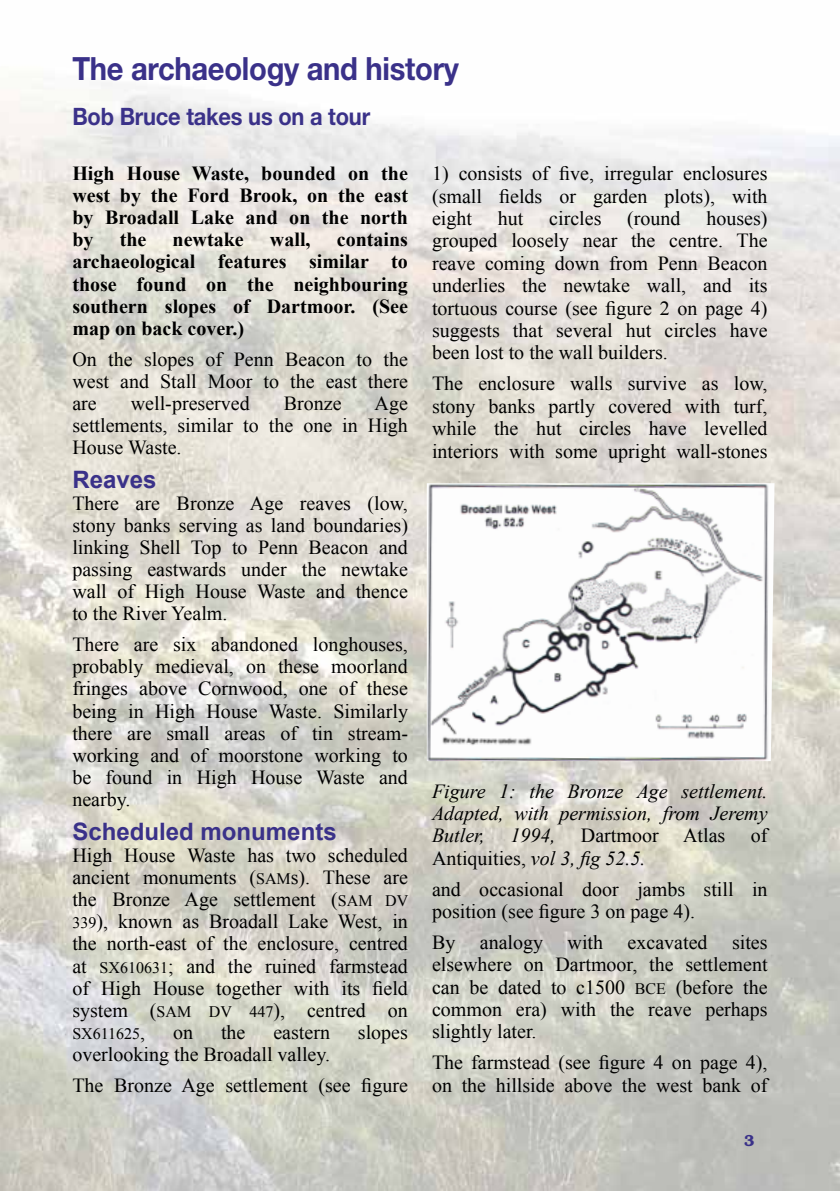
<style>
.page{position:relative;width:840px;height:1191px;background:#fff}
.page>*{position:absolute;margin:0;border:0;box-sizing:border-box;transform-origin:0 0}
.t1{font:700 32px "Helvetica Neue LT Std";letter-spacing:-.01em;color:#3a3189;scale:.91 1}
.t2{font:700 24px "Arial";color:#3a3189}
.t3{font:700 24px "Helvetica Neue LT Std";letter-spacing:-.01em;color:#3a3189;scale:.91 1}
.t4{font:20px/22.2px "Times New Roman";color:#000;text-align:justify}
.t5{font:700 20px/22.2px "Times New Roman";color:#000;text-align:justify}
.t6{font:italic 20px/22.4px "Times New Roman";color:#000;text-align:justify}
.t7{font:16px "Times New Roman";color:#000}
.t8{font:600 16px "Bookman IT Cby BT";color:#3a3189}
.s1{font-size:16px}
.s2{font-size:20px}
.s3{font-style:italic}
</style>
<div class="page">
<img style="left:0;top:83px;width:839px;height:1108px">
<img style="left:426px;top:483px;width:348px;height:278px">
<h1 class="t1" style="left:72px;top:48px;width:426px">The archaeology and history</h1>
<p class="t3" style="left:72px;top:101px;width:328px">Bob Bruce takes us on a tour</p>
<p class="t5" style="left:72px;top:161px;width:337px">High House Waste, bounded on the west by the Ford Brook, on the east by Broadall Lake and on the north by</p>
<p class="t5" style="left:72px;top:228px;width:337px;text-indent:264px">contains archaeological features similar to those found on the neighbouring southern slopes of Dartmoor. (See map on back cover.)</p>
<p class="t4" style="left:72px;top:347px;width:337px">On the slopes of Penn Beacon to the west and Stall Moor to the east there are</p>
<p class="t5" style="left:120px;top:228px;width:28px">the</p>
<p class="t5" style="left:172px;top:228px;width:73px">newtake</p>
<p class="t5" style="left:270px;top:228px;width:42px">wall,</p>
<p class="t4" style="left:131px;top:392px;width:120px">well-preserved</p>
<p class="t4" style="left:284px;top:392px;width:59px">Bronze</p>
<p class="t4" style="left:72px;top:392px;width:337px;text-indent:302px">Age settlements, similar to the one in High House Waste.</p>
<p class="t2" style="left:72px;top:463px;width:86px">Reaves</p>
<p class="t4" style="left:72px;top:491px;width:337px">There are Bronze Age reaves (low, stony banks serving as land boundaries) linking Shell Top to Penn Beacon and passing eastwards under the newtake wall of High House Waste and thence to the River Yealm.</p>
<p class="t4" style="left:72px;top:633px;width:337px">There are six abandoned longhouses, probably medieval, on these moorland fringes above Cornwood, one of these being in High House Waste. Similarly there are small areas of tin stream&shy;working and of moorstone working to be found in High House Waste and nearby.</p>
<p class="t2" style="left:72px;top:815px;width:266px">Scheduled monuments</p>
<p class="t4" style="left:72px;top:843px;width:337px">High House Waste has two scheduled ancient monuments (<span class="s1">SAM</span>s). These are the Bronze Age settlement (<span class="s1">SAM DV 339</span>), known as Broadall Lake West, in the north-east of the enclosure, centred at <span class="s1">SX610631</span>; and the ruined farmstead of High House together with its field system (<span class="s1">SAM DV 447</span>), centred on</p>
<p class="t7" style="left:72px;top:1022px;width:74px">SX611625<span class="s2">,</span></p>
<p class="t4" style="left:173px;top:1020px;width:21px">on</p>
<p class="t4" style="left:221px;top:1020px;width:26px">the</p>
<p class="t4" style="left:273px;top:1020px;width:58px">eastern</p>
<p class="t4" style="left:358px;top:1020px;width:51px">slopes</p>
<p class="t4" style="left:72px;top:1038px;width:337px;line-height:30.6px">overlooking the Broadall valley.<br>The Bronze Age settlement (see figure</p>
<p class="t4" style="left:432px;top:162px;width:337px">1) consists of five, irregular enclosures (small fields or garden plots), with eight</p>
<p class="t4" style="left:432px;top:207px;width:337px;text-indent:274px">houses) grouped loosely near the centre. The reave coming down from Penn Beacon underlies the newtake wall, and its tortuous course (see figure 2 on page 4) suggests that several hut circles have been lost to the wall builders.</p>
<p class="t4" style="left:432px;top:372px;width:337px">The enclosure walls survive as low, stony banks partly covered with turf, while the hut circles have levelled interiors with some upright wall-stones</p>
<p class="t4" style="left:497px;top:207px;width:27px">hut</p>
<p class="t4" style="left:549px;top:207px;width:54px">circles</p>
<p class="t4" style="left:627px;top:207px;width:55px">(round</p>
<p class="t6" style="left:432px;top:779px;width:337px">Figure 1: the Bronze Age settlement.<br>Adapted, with permission, from Jeremy Butler,</p>
<p class="t6" style="left:510px;top:824px;width:47px">1994,</p>
<p class="t4" style="left:580px;top:824px;width:146px">Dartmoor Atlas</p>
<p class="t4" style="left:750px;top:824px;width:18px">of</p>
<p class="t4" style="left:432px;top:842px;width:337px;line-height:30.8px">Antiquities, <span class="s3">vol 3, fig 52.5.<br></span>and occasional door jambs still in</p>
<p class="t4" style="left:432px;top:895px;width:337px;line-height:30.8px">position (see figure 3 on page 4).<br>By analogy with excavated sites</p>
<p class="t4" style="left:432px;top:953px;width:337px">elsewhere on Dartmoor, the settlement can be dated to c1500 <span class="s1">BCE</span> (before the common era) with the reave perhaps slightly later.</p>
<p class="t4" style="left:432px;top:1051px;width:337px">The farmstead (see figure 4 on page 4), on the hillside above the west bank of</p>
<p class="t8" style="left:743px;top:1130px;width:12px">3</p>
</div>
